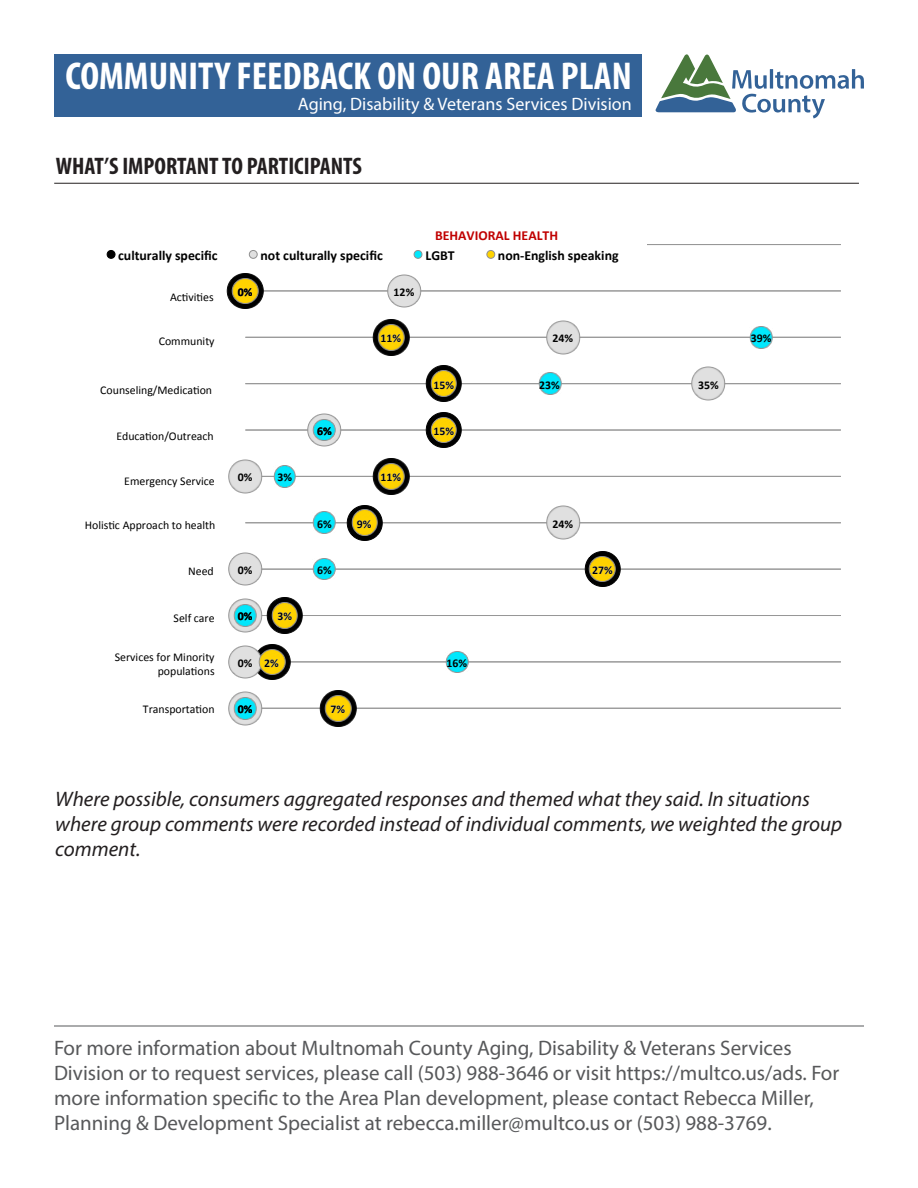
<style>
.page{position:relative;width:918px;height:1188px;background:#fff}
.page>*{position:absolute;margin:0;border:0;box-sizing:border-box;transform-origin:0 0}
.t1{font:700 condensed 39px "Myriad Pro";color:#fff}
.t2{font:700 condensed 24px "Myriad Pro";color:#231f20}
.t3{font:21px/25.2px "Myriad Pro";color:#57585a}
.t4{font:italic 21px/25.2px "Myriad Pro";color:#231f20}
.t5{font:18px "Myriad Pro";color:#fff}
.t6{font:700 13.8px "Calibri";color:#000}
.t7{font:700 13.8px "Calibri";color:#c00000}
.t8{font:11.85px/13.8px "Calibri";color:#000;text-align:right}
.t9{font:700 11.85px "Calibri";color:#000}
</style>
<div class="page">
<div style="left:55px;top:55px;width:587px;height:62px;background:#336297"></div>
<svg style="left:656px;top:54px;width:208px;height:64px"></svg>
<hr style="left:54px;top:183px;width:805px;height:1px;background:#231f20">
<hr style="left:54px;top:1026px;width:810px;height:1px;background:#57585a">
<hr style="left:245px;top:754px;width:596px;height:1px;background:#979797">
<svg style="left:106px;top:244px;width:735px;height:483px"></svg>
<h1 class="t1" style="left:65px;top:51px;width:568px">COMMUNITY FEEDBACK ON OUR AREA PLAN</h1>
<p class="t5" style="left:298px;top:93px;width:335px">Aging, Disability &amp; Veterans Services Division</p>
<p class="t2" style="left:56px;top:151px;width:307px">WHAT’S IMPORTANT TO PARTICIPANTS</p>
<p class="t7" style="left:435px;top:227px;width:125px">BEHAVIORAL HEALTH</p>
<p class="t6" style="left:118px;top:247px;width:101px">culturally specific</p>
<p class="t6" style="left:261px;top:247px;width:124px">not culturally specific</p>
<p class="t6" style="left:426px;top:247px;width:31px">LGBT</p>
<p class="t6" style="left:498px;top:247px;width:122px">non-English speaking</p>
<p class="t8" style="left:170px;top:290px;width:45px">Ac#vi#es</p>
<p class="t8" style="left:159px;top:334px;width:57px">Community</p>
<p class="t8" style="left:100px;top:383px;width:113px">Counseling/Medica#on</p>
<p class="t8" style="left:116px;top:429px;width:99px">Educa#on/Outreach</p>
<p class="t8" style="left:124px;top:474px;width:92px">Emergency Service</p>
<p class="t8" style="left:85px;top:518px;width:132px">Holis#c Approach to health</p>
<p class="t8" style="left:188px;top:564px;width:27px">Need</p>
<p class="t8" style="left:174px;top:611px;width:43px">Self care</p>
<p class="t8" style="left:115px;top:651px;width:101px">Services for Minority popula#ons</p>
<p class="t8" style="left:143px;top:703px;width:73px">Transporta#on</p>
<p class="t9" style="left:394px;top:284px;width:22px">12%</p>
<p class="t9" style="left:238px;top:284px;width:16px">0%</p>
<p class="t9" style="left:552px;top:331px;width:22px">24%</p>
<p class="t9" style="left:380px;top:331px;width:22px">11%</p>
<p class="t9" style="left:539px;top:377px;width:22px">23%</p>
<p class="t9" style="left:433px;top:377px;width:22px">15%</p>
<p class="t9" style="left:433px;top:423px;width:22px">15%</p>
<p class="t9" style="left:317px;top:423px;width:16px">6%</p>
<p class="t9" style="left:238px;top:470px;width:16px">0%</p>
<p class="t9" style="left:278px;top:470px;width:16px">3%</p>
<p class="t9" style="left:380px;top:470px;width:22px">11%</p>
<p class="t9" style="left:552px;top:516px;width:22px">24%</p>
<p class="t9" style="left:317px;top:516px;width:16px">6%</p>
<p class="t9" style="left:317px;top:562px;width:16px">6%</p>
<p class="t9" style="left:357px;top:516px;width:16px">9%</p>
<p class="t9" style="left:238px;top:562px;width:16px">0%</p>
<p class="t9" style="left:592px;top:562px;width:22px">27%</p>
<p class="t9" style="left:238px;top:609px;width:16px">0%</p>
<p class="t9" style="left:278px;top:609px;width:16px">3%</p>
<p class="t9" style="left:264px;top:655px;width:16px">2%</p>
<p class="t9" style="left:238px;top:655px;width:16px">0%</p>
<p class="t9" style="left:447px;top:655px;width:22px">16%</p>
<p class="t9" style="left:238px;top:702px;width:16px">0%</p>
<p class="t9" style="left:330px;top:702px;width:16px">7%</p>
<p class="t9" style="left:698px;top:377px;width:22px">35%</p>
<p class="t9" style="left:751px;top:331px;width:22px">39%</p>
<p class="t4" style="left:55px;top:786px;width:788px">Where possible, consumers aggregated responses and themed what they said. In situations where group comments were recorded instead of individual comments, we weighted the group comment.</p>
<p class="t3" style="left:54px;top:1035px;width:787px">For more information about Multnomah County Aging, Disability &amp; Veterans Services Division or to request services, please call (503) 988-3646 or visit https://multco.us/ads. For more information specific to the Area Plan development, please contact Rebecca Miller, Planning &amp; Development Specialist at rebecca.miller@multco.us or (503) 988-3769.</p>
</div>
